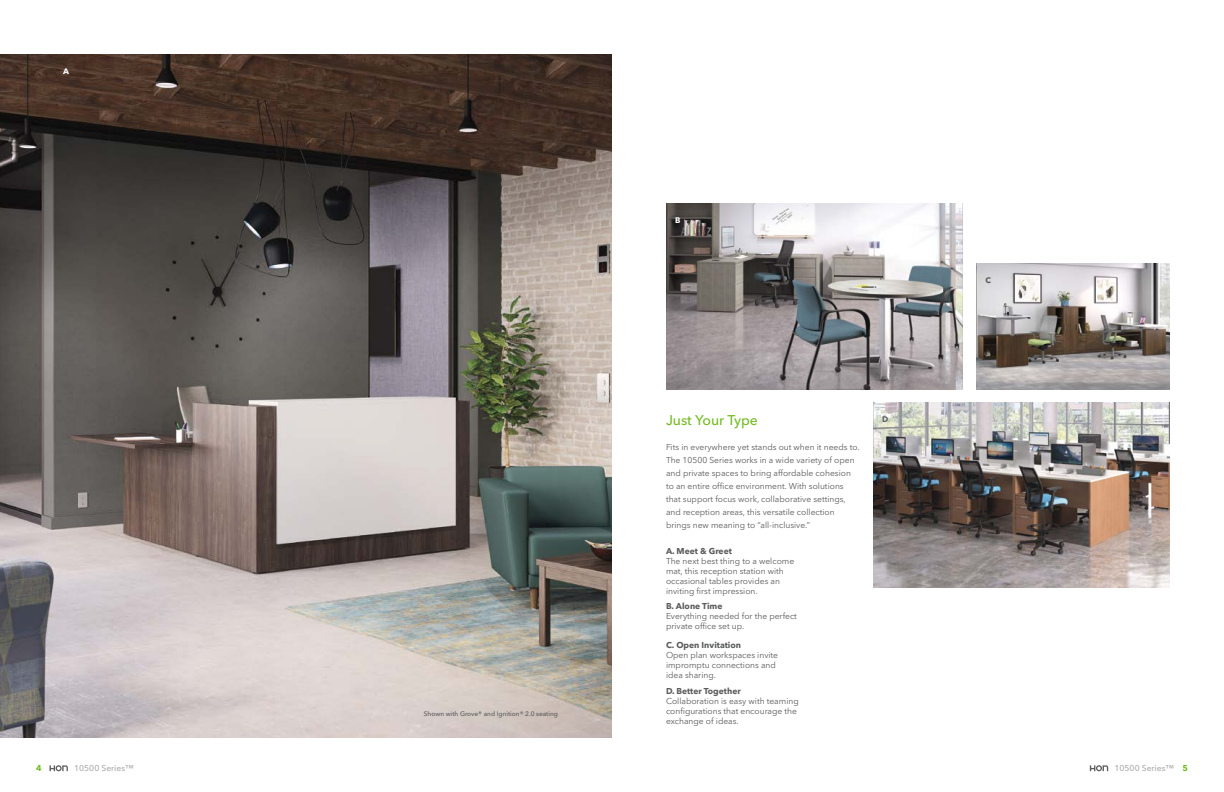
<style>
.page{position:relative;width:1224px;height:792px;background:#fff}
.page>*{position:absolute;margin:0;border:0;box-sizing:border-box;transform-origin:0 0}
.t1{font:500 14px "Avenir Next LT Pro";color:#74bb23}
.t2{font:8.5px/10px "Avenir Next LT Pro";color:#5b5c5c}
.t3{font:700 8.5px "Avenir Next LT Pro";color:#5b5c5c}
.t4{font:500 8.5px "Avenir Next LT Pro";color:#acadad}
.t5{font:700 8.5px "Avenir Next LT Pro";color:#74bb23}
.t6{font:700 8px "Avenir Next LT Pro";color:#fff}
.t7{font:700 8px "Avenir Next LT Pro";color:#5b5c5c}
.t8{font:500 6.5px "Avenir Next LT Pro";color:#5b5c5c}
.s1{font-weight:700;color:#74bb23}
</style>
<div class="page">
<img style="left:0;top:54px;width:612px;height:684px">
<img style="left:666px;top:204px;width:297px;height:186px">
<img style="left:873px;top:402px;width:297px;height:186px">
<img style="left:976px;top:264px;width:194px;height:126px">
<svg style="left:49px;top:765px;width:19px;height:6px"></svg>
<svg style="left:1090px;top:765px;width:18px;height:6px"></svg>
<p class="t6" style="left:63px;top:66px;width:7px">A</p>
<p class="t8" style="left:424px;top:709px;width:136px">Shown with Grove® and Ignition® 2.0 seating</p>
<p class="t6" style="left:675px;top:216px;width:7px">B</p>
<h1 class="t1" style="left:666px;top:412px;width:93px">Just Your Type</h1>
<p class="t2" style="left:666px;top:441px;width:195px;line-height:13px">Fits in everywhere yet stands out when it needs to.<br>The 10500 Series works in a wide variety of open and private spaces to bring affordable cohesion to an entire office environment. With solutions that support focus work, collaborative settings, and reception areas, this versatile collection brings new meaning to “all-inclusive.”</p>
<p class="t3" style="left:666px;top:545px;width:67px">A. Meet &amp; Greet</p>
<p class="t2" style="left:666px;top:556px;width:130px">The next best thing to a welcome mat, this reception station with occasional tables provides an inviting first impression.</p>
<p class="t3" style="left:666px;top:601px;width:58px">B. Alone Time</p>
<p class="t2" style="left:666px;top:611px;width:132px">Everything needed for the perfect private office set up.</p>
<p class="t3" style="left:666px;top:640px;width:77px">C. Open Invitation</p>
<p class="t2" style="left:666px;top:650px;width:114px">Open plan workspaces invite impromptu connections and idea sharing.</p>
<p class="t3" style="left:666px;top:686px;width:76px">D. Better Together</p>
<p class="t2" style="left:666px;top:696px;width:134px">Collaboration is easy with teaming configurations that encourage the exchange of ideas.</p>
<p class="t7" style="left:882px;top:414px;width:8px">D</p>
<p class="t7" style="left:986px;top:275px;width:7px">C</p>
<p class="t5" style="left:36px;top:763px;width:7px">4</p>
<p class="t4" style="left:74px;top:763px;width:61px">10500 Series™</p>
<p class="t4" style="left:1114px;top:763px;width:75px">10500 Series™ <span class="s1">5</span></p>
</div>
